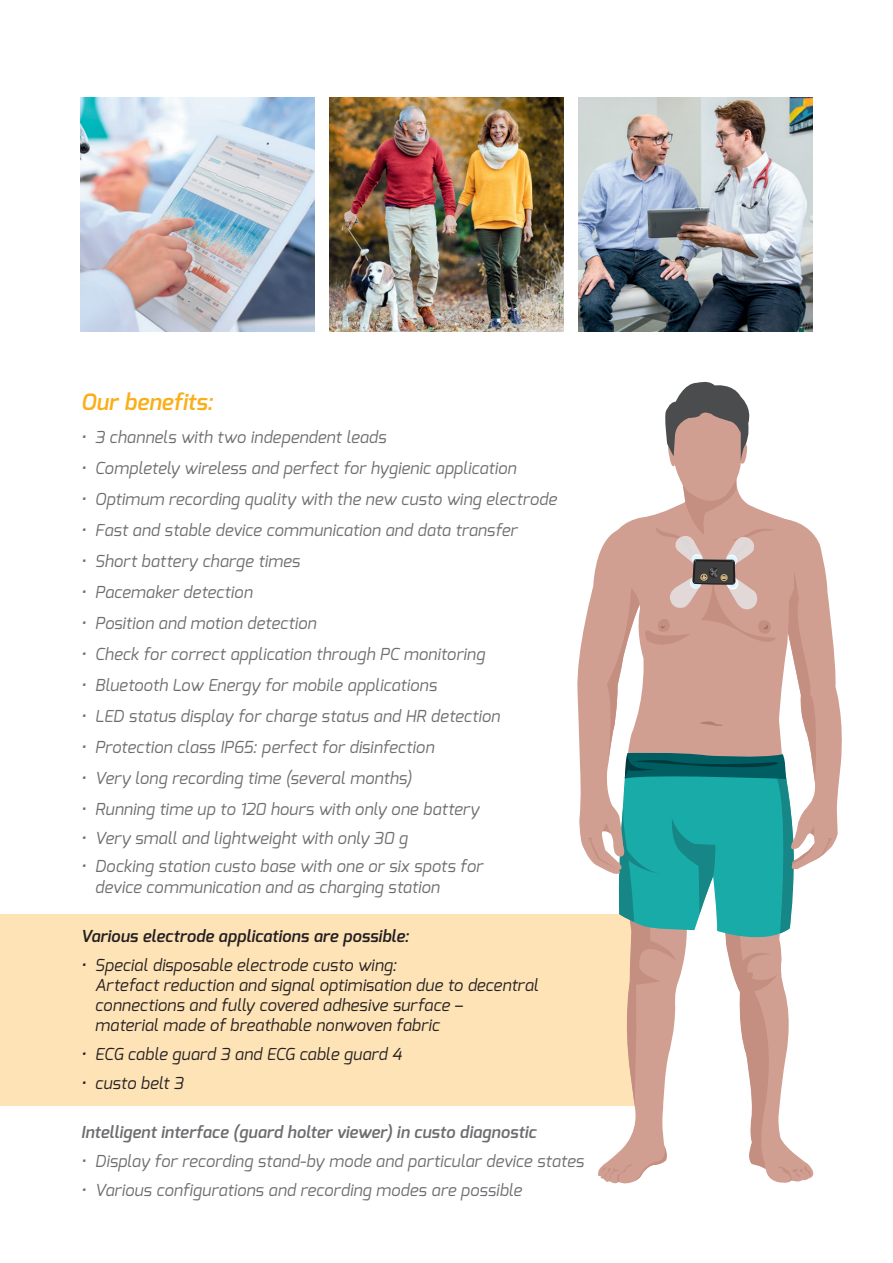
<style>
.page{position:relative;width:893px;height:1263px;background:#fff}
.page>*{position:absolute;margin:0;border:0;box-sizing:border-box;transform-origin:0 0}
.t1{font:italic 600 22.5px "Exo";letter-spacing:.005em;color:#faaf18}
.t2{font:italic 16.5px/20.2px "Exo";letter-spacing:.005em;color:#6c6d70}
.t3{font:italic 16.5px/20.2px "Exo";letter-spacing:.005em;color:#231f20}
.t4{font:italic 600 16.5px "Exo";letter-spacing:.005em;color:#6c6d70}
.t5{font:italic 600 16.5px "Exo";letter-spacing:.005em;color:#231f20}
</style>
<div class="page">
<img style="left:81px;top:98px;width:234px;height:234px">
<img style="left:330px;top:98px;width:233px;height:234px">
<img style="left:578px;top:98px;width:234px;height:234px">
<div style="left:0;top:914px;width:646px;height:192px;background:#fee3b7"></div>
<svg style="left:577px;top:381px;width:265px;height:801px"></svg>
<h1 class="t1" style="left:81px;top:387px;width:134px">Our benefits:</h1>
<p class="t2" style="left:81px;top:427px;width:307px">• 3 channels with two independent leads</p>
<p class="t2" style="left:81px;top:458px;width:437px">• Completely wireless and perfect for hygienic application</p>
<p class="t2" style="left:81px;top:489px;width:478px">• Optimum recording quality with the new custo wing electrode</p>
<p class="t2" style="left:81px;top:520px;width:438px">• Fast and stable device communication and data transfer</p>
<p class="t2" style="left:81px;top:551px;width:221px">• Short battery charge times</p>
<p class="t2" style="left:81px;top:582px;width:173px">• Pacemaker detection</p>
<p class="t2" style="left:81px;top:613px;width:237px">• Position and motion detection</p>
<p class="t2" style="left:81px;top:644px;width:406px">• Check for correct application through PC monitoring</p>
<p class="t2" style="left:81px;top:675px;width:357px">• Bluetooth Low Energy for mobile applications</p>
<p class="t2" style="left:81px;top:706px;width:421px">• LED status display for charge status and HR detection</p>
<p class="t2" style="left:81px;top:737px;width:355px">• Protection class IP65: perfect for disinfection</p>
<p class="t2" style="left:81px;top:768px;width:332px">• Very long recording time (several months)</p>
<p class="t2" style="left:81px;top:799px;width:400px">• Running time up to 120 hours with only one battery</p>
<p class="t2" style="left:81px;top:827px;width:328px">• Very small and lightweight with only 30 g</p>
<p class="t2" style="left:95px;top:856px;width:389px;text-indent:-14px">• Docking station custo base with one or six spots for device communication and as charging station</p>
<p class="t5" style="left:81px;top:925px;width:330px">Various electrode applications are possible:</p>
<p class="t3" style="left:95px;top:954px;width:445px;text-indent:-14px">• Special disposable electrode custo wing:<br>Artefact reduction and signal optimisation due to decentral connections and fully covered adhesive surface –<br>material made of breathable nonwoven fabric</p>
<p class="t3" style="left:81px;top:1044px;width:323px">• ECG cable guard 3 and ECG cable guard 4</p>
<p class="t3" style="left:81px;top:1073px;width:104px">• custo belt 3</p>
<p class="t4" style="left:81px;top:1122px;width:457px">Intelligent interface (guard holter viewer) in custo diagnostic</p>
<p class="t2" style="left:81px;top:1151px;width:505px">• Display for recording stand-by mode and particular device states</p>
<p class="t2" style="left:81px;top:1179px;width:443px">• Various configurations and recording modes are possible</p>
</div>
